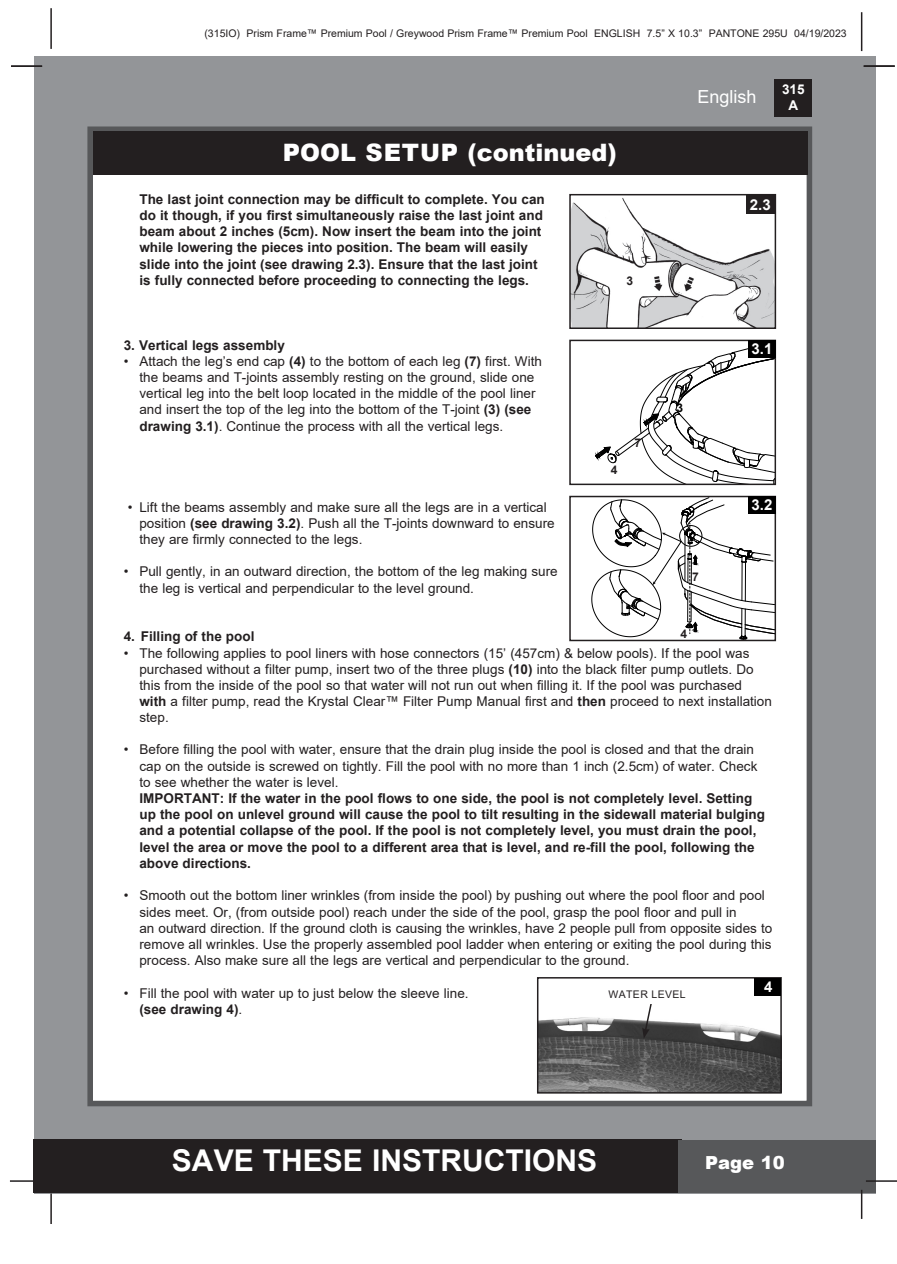
<style>
.page{position:relative;width:897px;height:1264px;background:#fff}
.page>*{position:absolute;margin:0;border:0;box-sizing:border-box;transform-origin:0 0}
.t1{font:700 30px "Arial";color:#fff}
.t2{font:900 24px "Arial";color:#fff}
.t3{font:18px "Arial";color:#fff}
.t4{font:900 18px "Arial";color:#fff}
.t5{font:700 15px "Arial";color:#fff}
.t6{font:13.5px/16.2px "Arial";color:#231f20}
.t7{font:700 13.5px/16.2px "Arial";color:#231f20}
.t8{font:700 13.5px/16.2px "Arial";color:#fff;text-align:center}
.t9{font:700 12px "Arial";color:#231f20}
.t10{font:700 12px "Arial";color:#000}
.t11{font:10.5px "Arial";color:#231f20}
.t12{font:10.5px "Arial";letter-spacing:.035em;color:#231f20}
.s1{font-weight:700}
.s2{font-weight:400}
</style>
<div class="page">
<div style="left:34px;top:56px;width:841px;height:1137px;background:#939598"></div>
<div style="left:774px;top:79px;width:38px;height:38px;background:#231f20"></div>
<hr style="left:50px;top:8px;width:2px;height:41px;background:#231f20">
<hr style="left:860px;top:12px;width:2px;height:39px;background:#231f20">
<div style="left:33px;top:1140px;width:648px;height:53px;background:#231f20"></div>
<div style="left:678px;top:1140px;width:197px;height:53px;background:#57585a"></div>
<hr style="left:865px;top:1180px;width:31px;height:1px;background:#231f20">
<hr style="left:860px;top:1189px;width:2px;height:30px;background:#231f20">
<hr style="left:50px;top:1193px;width:2px;height:31px;background:#231f20">
<hr style="left:10px;top:1180px;width:31px;height:1px;background:#231f20">
<div style="left:87px;top:126px;width:725px;height:980px;background:#fff;border:6px solid #57585a"></div>
<div style="left:93px;top:131px;width:714px;height:44px;background:#231f20"></div>
<hr style="left:863px;top:65px;width:31px;height:2px;background:#231f20">
<hr style="left:11px;top:65px;width:31px;height:2px;background:#231f20">
<img style="left:540px;top:995px;width:238px;height:95px">
<div style="left:537px;top:977px;width:244px;height:116px;border:2px solid #231f20"></div>
<div style="left:753px;top:978px;width:27px;height:17px;background:#000"></div>
<svg style="left:642px;top:1003px;width:11px;height:35px"></svg>
<div style="left:606px;top:989px;width:91px;height:14px;background:#fff"></div>
<svg style="left:591px;top:499px;width:182px;height:139px"></svg>
<div style="left:569px;top:496px;width:207px;height:145px;border:2px solid #231f20"></div>
<div style="left:748px;top:496px;width:27px;height:17px;background:#000"></div>
<svg style="left:595px;top:348px;width:178px;height:134px"></svg>
<div style="left:569px;top:340px;width:207px;height:145px;border:2px solid #231f20"></div>
<div style="left:748px;top:340px;width:27px;height:17px;background:#000"></div>
<img style="left:572px;top:198px;width:201px;height:128px">
<div style="left:569px;top:194px;width:207px;height:135px;border:2px solid #231f20"></div>
<div style="left:746px;top:195px;width:29px;height:19px;background:#231f20"></div>
<p class="t11" style="left:204px;top:26px;width:643px">(315IO) Prism Frame™ Premium Pool / Greywood Prism Frame™ Premium Pool ENGLISH 7.5” X 10.3” PANTONE 295U 04/19/2023</p>
<p class="t2" style="left:283px;top:135px;width:335px">POOL SETUP (continued)</p>
<p class="t7" style="left:139px;top:191px;width:407px">The last joint connection may be difficult to complete. You can</p>
<p class="t7" style="left:139px;top:207px;width:405px">do it though, if you first simultaneously raise the last joint and</p>
<p class="t7" style="left:139px;top:223px;width:403px">beam about 2 inches (5cm). Now insert the beam into the joint</p>
<p class="t7" style="left:139px;top:240px;width:390px">while lowering the pieces into position. The beam will easily</p>
<p class="t7" style="left:139px;top:256px;width:399px">slide into the joint (see drawing 2.3). Ensure that the last joint</p>
<p class="t7" style="left:139px;top:272px;width:391px">is fully connected before proceeding to connecting the legs.</p>
<p class="t9" style="left:626px;top:273px;width:8px">3</p>
<h3 class="t3" style="left:697px;top:84px;width:61px">English</h3>
<p class="t8" style="left:782px;top:81px;width:24px">315<br>A</p>
<p class="t5" style="left:749px;top:194px;width:22px">2.3</p>
<p class="t7" style="left:124px;top:337px;width:162px">3. Vertical legs assembly</p>
<p class="t6" style="left:124px;top:353px;width:419px">• Attach the leg’s end cap <span class="s1">(4)</span> to the bottom of each leg <span class="s1">(7)</span> first. With</p>
<p class="t6" style="left:139px;top:369px;width:396px">the beams and T-joints assembly resting on the ground, slide one</p>
<p class="t6" style="left:139px;top:385px;width:397px">vertical leg into the belt loop located in the middle of the pool liner</p>
<p class="t6" style="left:139px;top:401px;width:393px">and insert the top of the leg into the bottom of the T-joint <span class="s1">(3) (see</span></p>
<p class="t6" style="left:139px;top:418px;width:365px"><span class="s1">drawing 3.1)</span>. Continue the process with all the vertical legs.</p>
<p class="t9" style="left:610px;top:461px;width:8px">4</p>
<p class="t9" style="left:634px;top:434px;width:8px">7</p>
<p class="t10" style="left:676px;top:399px;width:8px">3</p>
<p class="t5" style="left:751px;top:338px;width:22px">3.1</p>
<p class="t5" style="left:751px;top:494px;width:22px">3.2</p>
<p class="t6" style="left:128px;top:499px;width:420px">• Lift the beams assembly and make sure all the legs are in a vertical</p>
<p class="t6" style="left:139px;top:515px;width:416px">position <span class="s1">(see drawing 3.2)</span>. Push all the T-joints downward to ensure</p>
<p class="t6" style="left:139px;top:531px;width:224px">they are firmly connected to the legs.</p>
<p class="t6" style="left:124px;top:563px;width:435px">• Pull gently, in an outward direction, the bottom of the leg making sure</p>
<p class="t6" style="left:139px;top:580px;width:336px">the leg is vertical and perpendicular to the level ground.</p>
<p class="t7" style="left:124px;top:628px;width:132px">4. Filling of the pool</p>
<p class="t6" style="left:124px;top:644px;width:627px">• The following applies to pool liners with hose connectors (15’ (457cm) &amp; below pools). If the pool was</p>
<p class="t6" style="left:139px;top:661px;width:615px">purchased without a filter pump, insert two of the three plugs <span class="s1">(10)</span> into the black filter pump outlets. Do</p>
<p class="t6" style="left:139px;top:676px;width:604px">this from the inside of the pool so that water will not run out when filling it. If the pool was purchased</p>
<p class="t6" style="left:139px;top:693px;width:634px"><span class="s1">with</span> a filter pump, read the Krystal Clear™ Filter Pump Manual first and <span class="s1">then</span> proceed to next installation step.</p>
<p class="t6" style="left:139px;top:741px;width:619px;text-indent:-16px">• Before filling the pool with water, ensure that the drain plug inside the pool is closed and that the drain cap on the outside is screwed on tightly. Fill the pool with no more than 1 inch (2.5cm) of water. Check to see whether the water is level.</p>
<p class="t7" style="left:139px;top:790px;width:614px">IMPORTANT: If the water in the pool flows to one side, the pool is not completely level. Setting</p>
<p class="t7" style="left:139px;top:806px;width:627px">up the pool on unlevel ground will cause the pool to tilt resulting in the sidewall material bulging and a potential collapse of the pool. If the pool is not completely level, you must drain the pool,</p>
<p class="t7" style="left:139px;top:839px;width:616px">level the area or move the pool to a different area that is level, and re-fill the pool, following the above directions.</p>
<p class="t6" style="left:139px;top:887px;width:634px;text-indent:-16px">• Smooth out the bottom liner wrinkles (from inside the pool) by pushing out where the pool floor and pool sides meet. Or, (from outside pool) reach under the side of the pool, grasp the pool floor and pull in<br>an outward direction. If the ground cloth is causing the wrinkles, have 2 people pull from opposite sides to remove all wrinkles. Use the properly assembled pool ladder when entering or exiting the pool during this process. Also make sure all the legs are vertical and perpendicular to the ground.</p>
<p class="t6" style="left:124px;top:984px;width:346px">• Fill the pool with water up to just below the sleeve line.</p>
<p class="t7" style="left:139px;top:1001px;width:104px">(see drawing 4)<span class="s2">.</span></p>
<p class="t9" style="left:692px;top:568px;width:8px">7</p>
<p class="t9" style="left:680px;top:625px;width:8px">4</p>
<p class="t5" style="left:764px;top:976px;width:10px">4</p>
<p class="t12" style="left:608px;top:987px;width:79px">WATER LEVEL</p>
<h1 class="t1" style="left:172px;top:1139px;width:427px">SAVE THESE INSTRUCTIONS</h1>
<h3 class="t4" style="left:705px;top:1149px;width:81px">Page 10</h3>
</div>
